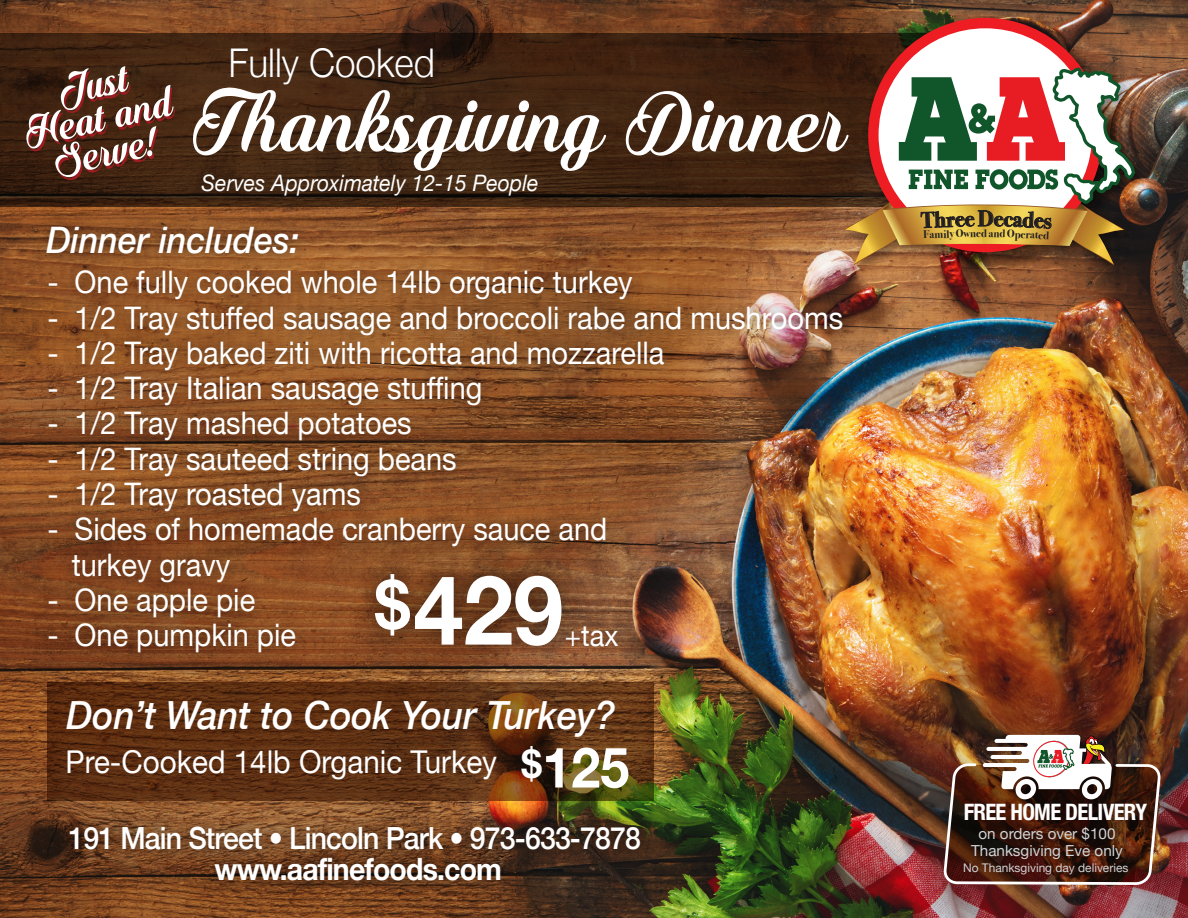
<style>
.page{position:relative;width:1188px;height:918px;background:#fff}
.page>*{position:absolute;margin:0;border:0;box-sizing:border-box;transform-origin:0 0}
.t1{font:700 96.45px "Helvetica Neue";color:#fff;scale:.93 1}
.t2{font:90px "Quincho Script PERSONALUSE";color:#fff;scale:.92 1}
.t3{font:700 56.1px "Helvetica Neue";color:#fff;scale:.93 1}
.t4{font:45.6px/68.8px "Quincho Script PERSONALUSE";color:#fff;text-align:center;scale:.93 1}
.t5{font:300 39.6px "Helvetica Neue";color:#fff;scale:.93 1}
.t6{font:italic 500 38.85px "Helvetica Neue";color:#fff;scale:.93 1}
.t7{font:italic 500 36.45px "Helvetica Neue";color:#fff;scale:.93 1}
.t8{font:31.5px "Helvetica Neue";color:#fff;scale:.94 1}
.t9{font:31.05px/35.2px "Helvetica Neue";color:#fff;scale:.93 1}
.t10{font:500 30.6px "Helvetica Neue";letter-spacing:-.03em;color:#fff;scale:.93 1}
.t11{font:700 30.6px "Helvetica Neue";letter-spacing:-.03em;color:#fff;scale:.93 1}
.t12{font:29.1px "Helvetica Neue";color:#fff;scale:.93 1}
.t13{font:italic 22.65px "Helvetica Neue";color:#fff;scale:.93 1}
.t14{font:700 condensed 22.65px "Helvetica Neue";letter-spacing:-.03em;color:#fff}
.t15{font:700 22.2px "Bodoni Svty Two ITCTT";color:#231f20}
.t16{font:15.3px/16.6px "Helvetica Neue";color:#d1d2d4;text-align:center}
.t17{font:12px "Helvetica Neue";color:#d1d2d4}
.t18{font:700 11.1px "Bodoni Svty Two ITCTT";color:#231f20}
</style>
<div class="page">
<img style="left:976px;top:0;width:212px;height:918px">
<img style="left:0;top:0;width:976px;height:918px">
<svg style="left:0;top:33px;width:835px;height:174px;background:#3e2311"></svg>
<svg style="left:47px;top:720px;width:607px;height:80px;background:#5b3112"></svg>
<img style="left:46px;top:800px;width:617px;height:118px">
<img style="left:24px;top:243px;width:843px;height:477px">
<img style="left:344px;top:531px;width:305px;height:191px">
<img style="left:22px;top:197px;width:302px;height:94px">
<img style="left:945px;top:735px;width:215px;height:151px">
<img style="left:835px;top:9px;width:318px;height:274px">
<img style="left:868px;top:17px;width:245px;height:51px">
<svg style="left:874px;top:23px;width:223px;height:223px"></svg>
<img style="left:844px;top:68px;width:293px;height:198px">
<h3 class="t4" style="left:32px;top:62px;width:112px;rotate:-13deg">Just<br>Serve!</h3>
<h3 class="t4" style="left:17px;top:100px;width:162px;rotate:-13deg">Heat and</h3>
<p class="t5" style="left:229px;top:31px;width:223px">Fully Cooked</p>
<h2 class="t2" style="left:193px;top:71px;width:712px">Thanksgiving Dinner</h2>
<p class="t13" style="left:202px;top:166px;width:364px">Serves Approximately 12-15 People</p>
<p class="t7" style="left:46px;top:209px;width:274px">Dinner includes:</p>
<p class="t9" style="left:48px;top:267px;width:631px">- One fully cooked whole 14lb organic turkey</p>
<p class="t9" style="left:48px;top:302px;width:857px">- 1/2 Tray stuffed sausage and broccoli rabe and mushrooms</p>
<p class="t9" style="left:48px;top:337px;width:665px">- 1/2 Tray baked ziti with ricotta and mozzarella</p>
<p class="t9" style="left:48px;top:372px;width:469px">- 1/2 Tray Italian sausage stuffing</p>
<p class="t9" style="left:48px;top:408px;width:393px">- 1/2 Tray mashed potatoes</p>
<p class="t9" style="left:48px;top:443px;width:441px">- 1/2 Tray sauteed string beans</p>
<p class="t9" style="left:48px;top:478px;width:338px">- 1/2 Tray roasted yams</p>
<p class="t9" style="left:72px;top:513px;width:577px;text-indent:-24px">- Sides of homemade cranberry sauce and turkey gravy</p>
<p class="t9" style="left:48px;top:584px;width:225px">- One apple pie</p>
<p class="t9" style="left:48px;top:619px;width:269px">- One pumpkin pie</p>
<h1 class="t1" style="left:375px;top:535px;width:204px"><sup>$</sup>429</h1>
<p class="t12" style="left:565px;top:615px;width:59px">+tax</p>
<p class="t6" style="left:67px;top:682px;width:591px">Don’t Want to Cook Your Turkey?</p>
<p class="t8" style="left:66px;top:740px;width:460px">Pre-Cooked 14lb Organic Turkey</p>
<h3 class="t3" style="left:521px;top:724px;width:118px"><sup>$</sup>125</h3>
<p class="t10" style="left:68px;top:814px;width:617px">191 Main Street • Lincoln Park • 973-633-7878</p>
<p class="t11" style="left:215px;top:846px;width:311px">www.aafinefoods.com</p>
<p class="t15" style="left:921px;top:202px;width:45px;rotate:-2deg">Thre</p>
<p class="t15" style="left:978px;top:200px;width:17px">D</p>
<p class="t18" style="left:923px;top:225px;width:32px;rotate:-2deg">Family</p>
<p class="t18" style="left:956px;top:224px;width:27px;rotate:-1deg">Owne</p>
<p class="t18" style="left:981px;top:224px;width:7px">d</p>
<p class="t18" style="left:1000px;top:224px;width:28px;rotate:2deg">d Ope</p>
<p class="t18" style="left:1026px;top:225px;width:25px;rotate:3deg">rated</p>
<p class="t14" style="left:964px;top:793px;width:185px">FREE HOME DELIVERY</p>
<p class="t16" style="left:971px;top:826px;width:153px">on orders over $100<br>Thanksgiving Eve only</p>
<p class="t17" style="left:963px;top:859px;width:167px">No Thanksgiving day deliveries</p>
</div>
